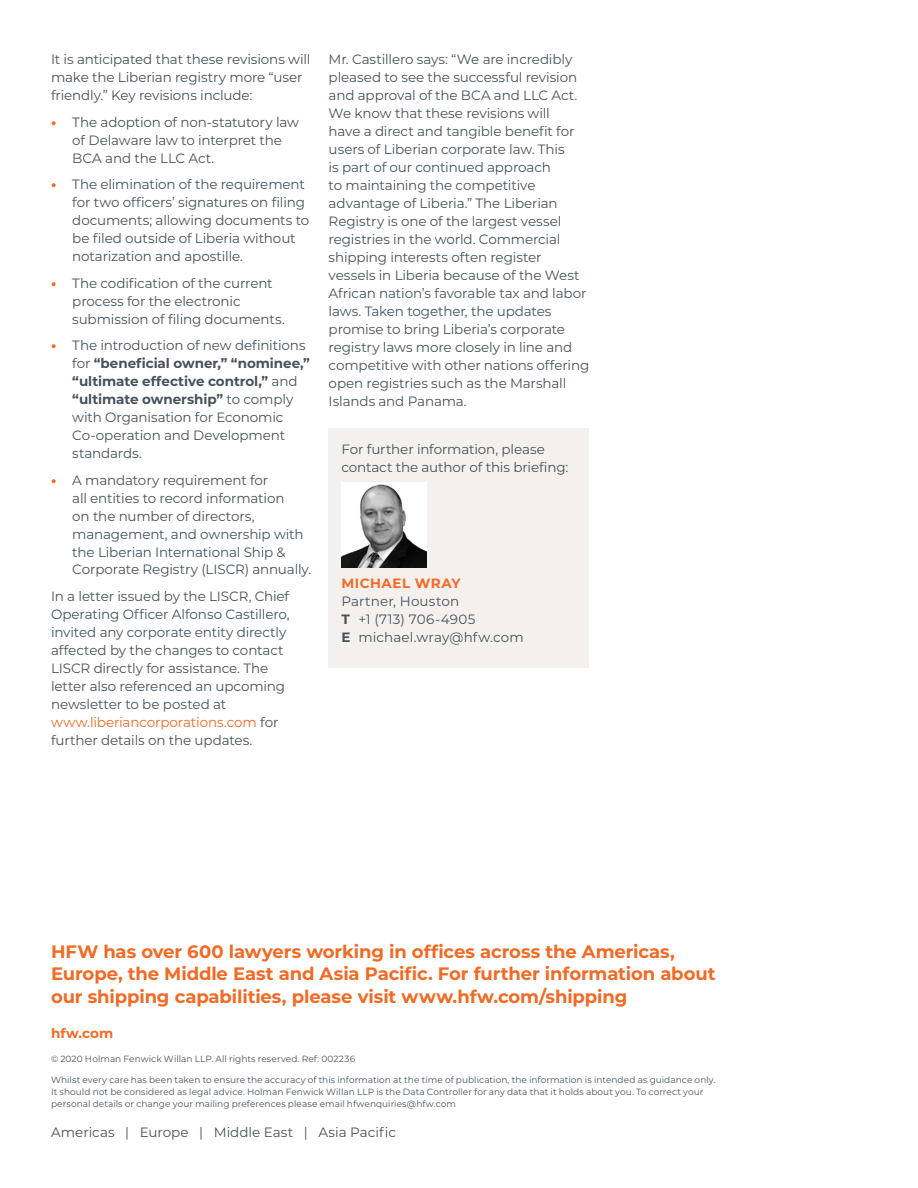
<style>
.page{position:relative;width:918px;height:1188px;background:#fff}
.page>*{position:absolute;margin:0;border:0;box-sizing:border-box;transform-origin:0 0}
.t1{font:700 18px/22.5px "Montserrat";letter-spacing:-.005em;color:#f26a24}
.t2{font:13.5px/18px "Montserrat";letter-spacing:-.01em;color:#48525a}
.t3{font:13.5px/18px "Montserrat";letter-spacing:.01em;color:#48525a}
.t4{font:700 13.5px "Montserrat";letter-spacing:.04em;color:#f26a24}
.t5{font:9px/12px "Montserrat";letter-spacing:.005em;color:#48525a}
.s1{font-weight:800;color:#f26a24}
.s2{font-weight:700}
.s3{color:#f26a24}
</style>
<div class="page">
<div style="left:329px;top:428px;width:260px;height:240px;background:#f4f0ee"></div>
<img style="left:341px;top:482px;width:85px;height:85px">
<p class="t2" style="left:51px;top:50px;width:261px">It is anticipated that these revisions will make the Liberian registry more “user friendly.” Key revisions include:</p>
<p class="t2" style="left:72px;top:112px;width:228px;text-indent:-21px"><span class="s1">•</span> The adoption of non-statutory law of Delaware law to interpret the<br>BCA and the LLC Act.</p>
<p class="t2" style="left:72px;top:175px;width:239px;text-indent:-21px"><span class="s1">•</span> The elimination of the requirement for two officers’ signatures on filing documents; allowing documents to be filed outside of Liberia without notarization and apostille.</p>
<p class="t2" style="left:72px;top:273px;width:214px;text-indent:-21px"><span class="s1">•</span> The codification of the current process for the electronic submission of filing documents.</p>
<p class="t2" style="left:72px;top:336px;width:239px;text-indent:-21px"><span class="s1">•</span> The introduction of new definitions for <span class="s2">“beneficial owner,” “nominee,” “ultimate effective control,”</span> and <span class="s2">“ultimate ownership”</span> to comply with Organisation for Economic<br>Co-operation and Development standards.</p>
<p class="t2" style="left:72px;top:470px;width:240px;text-indent:-21px"><span class="s1">•</span> A mandatory requirement for<br>all entities to record information<br>on the number of directors, management, and ownership with the Liberian International Ship &amp;<br>Corporate Registry (LISCR) annually.</p>
<p class="t2" style="left:51px;top:587px;width:240px">In a letter issued by the LISCR, Chief Operating Officer Alfonso Castillero, invited any corporate entity directly affected by the changes to contact LISCR directly for assistance. The letter also referenced an upcoming newsletter to be posted at <span class="s3">www.liberiancorporations.com</span> for further details on the updates.</p>
<p class="t2" style="left:329px;top:50px;width:262px">Mr. Castillero says: “We are incredibly pleased to see the successful revision and approval of the BCA and LLC Act.<br>We know that these revisions will<br>have a direct and tangible benefit for users of Liberian corporate law. This<br>is part of our continued approach<br>to maintaining the competitive advantage of Liberia.” The Liberian Registry is one of the largest vessel registries in the world. Commercial shipping interests often register vessels in Liberia because of the West African nation’s favorable tax and labor laws. Taken together, the updates promise to bring Liberia’s corporate registry laws more closely in line and competitive with other nations offering open registries such as the Marshall Islands and Panama.</p>
<p class="t2" style="left:341px;top:440px;width:228px">For further information, please contact the author of this briefing:</p>
<p class="t4" style="left:341px;top:574px;width:121px">MICHAEL WRAY</p>
<p class="t3" style="left:341px;top:592px;width:184px">Partner, Houston<br><span class="s2">T</span> +1 (713) 706-4905<br><span class="s2">E</span> michael.wray@hfw.com</p>
<h1 class="t1" style="left:51px;top:939px;width:666px">HFW has over 600 lawyers working in offices across the Americas,<br>Europe, the Middle East and Asia Pacific. For further information about our shipping capabilities, please visit www.hfw.com/shipping</h1>
<p class="t4" style="left:51px;top:1024px;width:64px">hfw.com</p>
<p class="t5" style="left:51px;top:1053px;width:306px">© 2020 Holman Fenwick Willan LLP. All rights reserved. Ref: 002236</p>
<p class="t5" style="left:51px;top:1073px;width:666px">Whilst every care has been taken to ensure the accuracy of this information at the time of publication, the information is intended as guidance only.<br>It should not be considered as legal advice. Holman Fenwick Willan LLP is the Data Controller for any data that it holds about you. To correct your personal details or change your mailing preferences please email hfwenquiries@hfw.com</p>
<p class="t2" style="left:51px;top:1123px;width:347px">Americas | Europe | Middle East | Asia Pacific</p>
</div>
